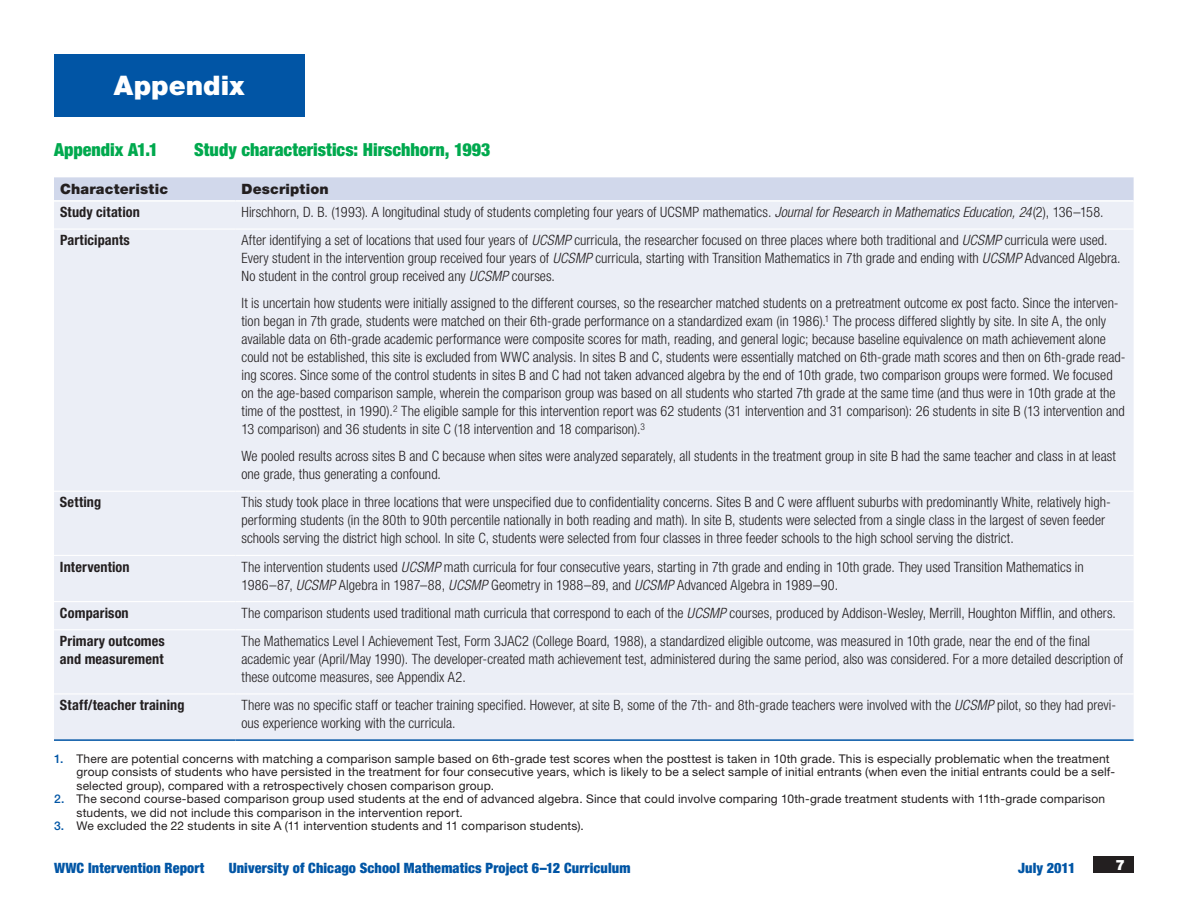
<style>
.page{position:relative;width:1188px;height:918px;background:#fff}
.page>*{position:absolute;margin:0;border:0;box-sizing:border-box;transform-origin:0 0}
.Appendix_blue_box{font:900 27px "Helvetica Neue LT Std";color:#fff}
.Appendix_title{font:900 condensed 18px "Helvetica Neue LT Std";color:#00a94e}
.Table_body_text{font:300 condensed 14.25px/18px "Helvetica Neue LT Std";color:#231f20}
.Table_sub_head{font:700 condensed 14.25px/18px "Helvetica Neue LT Std";letter-spacing:.01em;color:#231f20}
.t1{font:900 condensed 14.25px "Helvetica Neue LT Std";letter-spacing:.01em;color:#0155a5}
.Table_col__head{font:900 14.25px "Helvetica Neue LT Std";letter-spacing:.01em;color:#231f20}
.t2{font:900 14.25px "Helvetica Neue LT Std";color:#fff}
.Footnote{font:12px/13.5px "Helvetica Neue LT Std";letter-spacing:.015em;color:#231f20}
.s1{font-style:italic}
.s2{font-weight:500;color:#0155a5}
</style>
<div class="page">
<div style="left:1094px;top:856px;width:40px;height:17px;background:#231f20"></div>
<div style="left:54px;top:54px;width:250px;height:63px;background:#0155a5"></div>
<div style="left:54px;top:177px;width:1080px;height:23px;background:#d1d8eb"></div>
<div style="left:54px;top:202px;width:1080px;height:537px;background:#ebeef6"></div>
<hr style="left:54px;top:229px;width:181px;height:1px;background:#fff">
<hr style="left:235px;top:229px;width:899px;height:1px;background:#fff">
<hr style="left:54px;top:491px;width:181px;height:1px;background:#fff">
<hr style="left:235px;top:491px;width:899px;height:1px;background:#fff">
<hr style="left:54px;top:555px;width:181px;height:1px;background:#fff">
<hr style="left:235px;top:555px;width:899px;height:1px;background:#fff">
<hr style="left:54px;top:601px;width:181px;height:1px;background:#fff">
<hr style="left:235px;top:601px;width:899px;height:1px;background:#fff">
<hr style="left:54px;top:629px;width:181px;height:1px;background:#fff">
<hr style="left:235px;top:629px;width:899px;height:1px;background:#fff">
<hr style="left:54px;top:693px;width:181px;height:2px;background:#fff">
<hr style="left:235px;top:693px;width:899px;height:2px;background:#fff">
<hr style="left:54px;top:739px;width:181px;height:2px;background:#0155a5">
<hr style="left:235px;top:739px;width:899px;height:2px;background:#0155a5">
<p class="Appendix_blue_box" style="left:114px;top:69px;width:132px">Appendix</p>
<p class="Appendix_title" style="left:54px;top:139px;width:106px">Appendix A1.1</p>
<p class="Appendix_title" style="left:194px;top:139px;width:298px">Study characteristics: Hirschhorn, 1993</p>
<p class="Table_col__head" style="left:60px;top:180px;width:110px">Characteristic</p>
<p class="Table_col__head" style="left:241px;top:180px;width:89px">Description</p>
<p class="Table_sub_head" style="left:60px;top:203px;width:82px">Study citation</p>
<p class="Table_body_text" style="left:241px;top:203px;width:864px">Hirschhorn, D. B. (1993). A longitudinal study of students completing four years of UCSMP mathematics. <span class="s1">Journal for Research in Mathematics Education, 24</span>(2), 136–158.</p>
<p class="Table_sub_head" style="left:60px;top:231px;width:71px">Participants</p>
<p class="Table_body_text" style="left:241px;top:231px;width:881px">After identifying a set of locations that used four years of <span class="s1">UCSMP</span> curricula, the researcher focused on three places where both traditional and <span class="s1">UCSMP</span> curricula were used.<br>Every student in the intervention group received four years of <span class="s1">UCSMP</span> curricula, starting with Transition Mathematics in 7th grade and ending with <span class="s1">UCSMP</span> Advanced Algebra.<br>No student in the control group received any <span class="s1">UCSMP</span> courses.</p>
<p class="Table_body_text" style="left:241px;top:294px;width:886px">It is uncertain how students were initially assigned to the different courses, so the researcher matched students on a pretreatment outcome ex post facto. Since the interven&shy;tion began in 7th grade, students were matched on their 6th-grade performance on a standardized exam (in 1986).<sup>1</sup> The process differed slightly by site. In site A, the only available data on 6th-grade academic performance were composite scores for math, reading, and general logic; because baseline equivalence on math achievement alone could not be established, this site is excluded from WWC analysis. In sites B and C, students were essentially matched on 6th-grade math scores and then on 6th-grade read&shy;ing scores. Since some of the control students in sites B and C had not taken advanced algebra by the end of 10th grade, two comparison groups were formed. We focused on the age-based comparison sample, wherein the comparison group was based on all students who started 7th grade at the same time (and thus were in 10th grade at the time of the posttest, in 1990).<sup>2</sup> The eligible sample for this intervention report was 62 students (31 intervention and 31 comparison): 26 students in site B (13 intervention and 13 comparison) and 36 students in site C (18 intervention and 18 comparison).<sup>3</sup></p>
<p class="Table_body_text" style="left:241px;top:447px;width:876px">We pooled results across sites B and C because when sites were analyzed separately, all students in the treatment group in site B had the same teacher and class in at least one grade, thus generating a confound.</p>
<p class="Table_sub_head" style="left:60px;top:493px;width:43px">Setting</p>
<p class="Table_body_text" style="left:241px;top:493px;width:871px">This study took place in three locations that were unspecified due to confidentiality concerns. Sites B and C were affluent suburbs with predominantly White, relatively high&shy;performing students (in the 80th to 90th percentile nationally in both reading and math). In site B, students were selected from a single class in the largest of seven feeder schools serving the district high school. In site C, students were selected from four classes in three feeder schools to the high school serving the district.</p>
<p class="Table_sub_head" style="left:60px;top:557px;width:71px">Intervention</p>
<p class="Table_body_text" style="left:241px;top:557px;width:844px">The intervention students used <span class="s1">UCSMP</span> math curricula for four consecutive years, starting in 7th grade and ending in 10th grade. They used Transition Mathematics in<br>1986–87, <span class="s1">UCSMP</span> Algebra in 1987–88, <span class="s1">UCSMP</span> Geometry in 1988–89, and <span class="s1">UCSMP</span> Advanced Algebra in 1989–90.</p>
<p class="Table_sub_head" style="left:60px;top:604px;width:70px">Comparison</p>
<p class="Table_body_text" style="left:241px;top:604px;width:876px">The comparison students used traditional math curricula that correspond to each of the <span class="s1">UCSMP</span> courses, produced by Addison-Wesley, Merrill, Houghton Mifflin, and others.</p>
<p class="Table_sub_head" style="left:60px;top:632px;width:106px">Primary outcomes and measurement</p>
<p class="Table_body_text" style="left:241px;top:632px;width:883px">The Mathematics Level I Achievement Test, Form 3JAC2 (College Board, 1988), a standardized eligible outcome, was measured in 10th grade, near the end of the final academic year (April/May 1990). The developer-created math achievement test, administered during the same period, also was considered. For a more detailed description of these outcome measures, see Appendix A2.</p>
<p class="Table_sub_head" style="left:60px;top:696px;width:126px">Staff/teacher training</p>
<p class="Table_body_text" style="left:241px;top:696px;width:876px">There was no specific staff or teacher training specified. However, at site B, some of the 7th- and 8th-grade teachers were involved with the <span class="s1">UCSMP</span> pilot, so they had previ&shy;ous experience working with the curricula.</p>
<p class="Footnote" style="left:76px;top:752px;width:1040px;text-indent:-22px"><span class="s2">1.</span> There are potential concerns with matching a comparison sample based on 6th-grade test scores when the posttest is taken in 10th grade. This is especially problematic when the treatment group consists of students who have persisted in the treatment for four consecutive years, which is likely to be a select sample of initial entrants (when even the initial entrants could be a self&shy;selected group), compared with a retrospectively chosen comparison group.</p>
<p class="Footnote" style="left:76px;top:792px;width:1030px;text-indent:-22px"><span class="s2">2.</span> The second course-based comparison group used students at the end of advanced algebra. Since that could involve comparing 10th-grade treatment students with 11th-grade comparison students, we did not include this comparison in the intervention report.</p>
<p class="Footnote" style="left:54px;top:819px;width:531px"><span class="s2">3.</span> We excluded the 22 students in site A (11 intervention students and 11 comparison students).</p>
<p class="t1" style="left:54px;top:859px;width:152px">WWC Intervention Report</p>
<p class="t1" style="left:229px;top:859px;width:403px">University of Chicago School Mathematics Project 6–12 Curriculum</p>
<p class="t1" style="left:1018px;top:859px;width:59px">July 2011</p>
<p class="t2" style="left:1115px;top:856px;width:11px">7</p>
</div>
